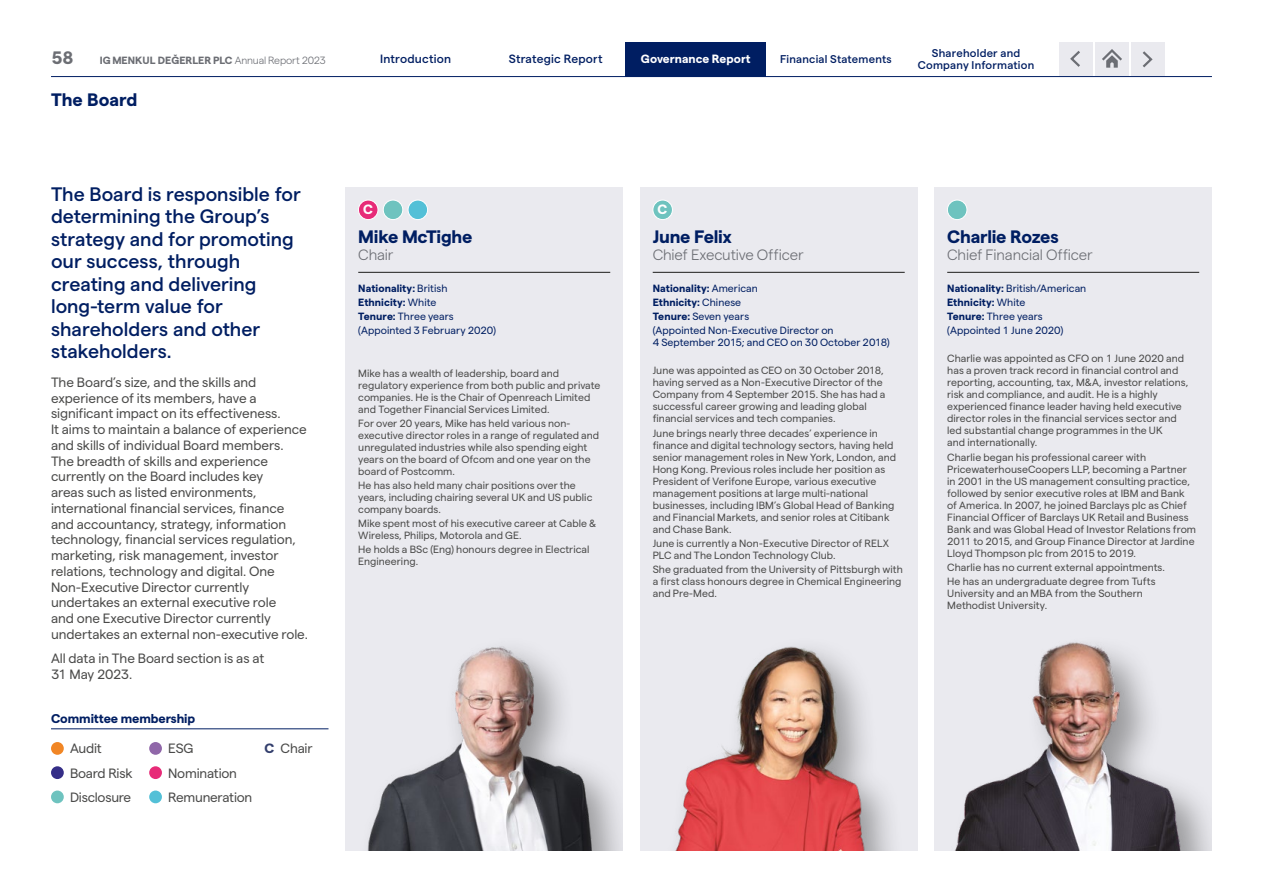
<style>
.page{position:relative;width:1263px;height:893px;background:#fff}
.page>*{position:absolute;margin:0;border:0;box-sizing:border-box;transform-origin:0 0}
.t1{font:500 19.5px/22.5px "Matter IGTF";color:#001e62}
.t2{font:700 18px "Matter IGTF";letter-spacing:-.015em;color:#001e62}
.t3{font:700 18px "Matter IGTF";color:#6c6e74}
.t4{font:300 15px "Matter IGTF";letter-spacing:-.01em;color:#6c6e74}
.t5{font:13.5px/15.8px "Matter IGTF";letter-spacing:-.005em;color:#4a4a49}
.t6{font:700 13.5px "Matter IGTF";color:#fff}
.t7{font:700 12.75px "Matter IGTF";letter-spacing:-.01em;color:#001e62}
.t8{font:500 12px "Matter IGTF";letter-spacing:.015em;color:#001e62}
.t9{font:700 12px "Matter IGTF";color:#fff}
.t10{font:500 11.25px "Matter IGTF";letter-spacing:.02em;color:#001e62}
.t11{font:10.5px/12px "Matter IGTF";letter-spacing:.005em;color:#4a4a49}
.t12{font:10.5px/14.1px "Matter IGTF";letter-spacing:.005em;color:#001e62}
.t13{font:300 10.5px "Matter IGTF";letter-spacing:-.015em;color:#6c6e74}
.s1{font-weight:700}
.s2{font-family:"Matter";font-weight:700}
.s3{font-weight:700;color:#333f6d}
</style>
<div class="page">
<div style="left:345px;top:187px;width:278px;height:663px;background:#eaeaef"></div>
<img style="left:367px;top:646px;width:253px;height:204px">
<div style="left:934px;top:187px;width:278px;height:663px;background:#eaeaef"></div>
<img style="left:955px;top:642px;width:255px;height:208px">
<div style="left:640px;top:187px;width:277px;height:663px;background:#eaeaef"></div>
<img style="left:675px;top:646px;width:216px;height:204px">
<div style="left:626px;top:42px;width:140px;height:34px;background:#001e62"></div>
<hr style="left:51px;top:76px;width:1161px;height:1px;background:#001e62">
<hr style="left:358px;top:272px;width:252px;height:1px;background:#1d1d1b">
<div style="left:358px;top:200px;width:20px;height:20px;background:#e72b78;border-radius:50%"></div>
<div style="left:358px;top:200px;width:20px;height:20px;border:1px solid #fff;border-radius:50%"></div>
<div style="left:383px;top:200px;width:20px;height:20px;background:#6ec3bf;border-radius:50%"></div>
<div style="left:383px;top:200px;width:20px;height:20px;border:1px solid #fff;border-radius:50%"></div>
<div style="left:408px;top:200px;width:20px;height:20px;background:#53c0d7;border-radius:50%"></div>
<div style="left:408px;top:200px;width:20px;height:20px;border:1px solid #fff;border-radius:50%"></div>
<hr style="left:653px;top:272px;width:252px;height:1px;background:#1d1d1b">
<div style="left:653px;top:200px;width:19px;height:20px;background:#6ec3bf;border-radius:50%"></div>
<div style="left:653px;top:200px;width:20px;height:20px;border:1px solid #fff;border-radius:50%"></div>
<hr style="left:947px;top:272px;width:252px;height:1px;background:#1d1d1b">
<div style="left:947px;top:200px;width:20px;height:20px;background:#6ec3bf;border-radius:50%"></div>
<div style="left:947px;top:200px;width:20px;height:20px;border:1px solid #fff;border-radius:50%"></div>
<hr style="left:51px;top:729px;width:277px;height:1px;background:#001e62">
<div style="left:51px;top:742px;width:13px;height:13px;background:#f18625;border-radius:50%"></div>
<div style="left:51px;top:766px;width:13px;height:13px;background:#352e87;border-radius:50%"></div>
<div style="left:51px;top:790px;width:13px;height:13px;background:#6ec3bf;border-radius:50%"></div>
<div style="left:149px;top:742px;width:13px;height:13px;background:#9067a9;border-radius:50%"></div>
<div style="left:149px;top:766px;width:13px;height:13px;background:#e72b78;border-radius:50%"></div>
<div style="left:149px;top:790px;width:13px;height:13px;background:#53c0d7;border-radius:50%"></div>
<div style="left:1095px;top:43px;width:34px;height:33px;background:#eaeaef"></div>
<svg style="left:1102px;top:49px;width:20px;height:19px"></svg>
<div style="left:1059px;top:43px;width:33px;height:33px;background:#eaeaef"></div>
<svg style="left:1070px;top:51px;width:10px;height:16px"></svg>
<div style="left:1131px;top:43px;width:34px;height:33px;background:#eaeaef"></div>
<svg style="left:1142px;top:51px;width:11px;height:17px"></svg>
<h2 class="t3" style="left:51px;top:44px;width:24px">58</h2>
<p class="t13" style="left:100px;top:52px;width:228px"><span class="s1">IG</span> <span class="s2">MENKUL DEĞERLER</span> <span class="s1">PLC</span> Annual Report 2023</p>
<h2 class="t2" style="left:51px;top:86px;width:88px">The Board</h2>
<h1 class="t1" style="left:51px;top:181px;width:251px">The Board is responsible for determining the Group’s strategy and for promoting our success, through creating and delivering long-term value for shareholders and other stakeholders.</h1>
<p class="t5" style="left:51px;top:373px;width:258px">The Board’s size, and the skills and experience of its members, have a significant impact on its effectiveness.<br>It aims to maintain a balance of experience and skills of individual Board members.<br>The breadth of skills and experience currently on the Board includes key<br>areas such as listed environments, international financial services, finance and accountancy, strategy, information technology, financial services regulation, marketing, risk management, investor relations, technology and digital. One Non-Executive Director currently undertakes an external executive role<br>and one Executive Director currently undertakes an external non-executive role.</p>
<p class="t5" style="left:51px;top:649px;width:215px">All data in The Board section is as at<br>31 May 2023.</p>
<p class="t7" style="left:51px;top:709px;width:146px">Committee membership</p>
<p class="t5" style="left:70px;top:735px;width:64px;line-height:24.3px">Audit<br>Board Risk<br>Disclosure</p>
<p class="t5" style="left:168px;top:735px;width:86px;line-height:24.3px">ESG<br>Nomination<br>Remuneration</p>
<p class="t5" style="left:264px;top:739px;width:50px"><span class="s3">C</span> Chair</p>
<p class="t8" style="left:380px;top:50px;width:72px">Introduction</p>
<p class="t8" style="left:509px;top:50px;width:95px">Strategic Report</p>
<p class="t9" style="left:641px;top:50px;width:111px">Governance Report</p>
<p class="t10" style="left:780px;top:51px;width:113px">Financial Statements</p>
<p class="t10" style="left:932px;top:45px;width:90px">Shareholder and</p>
<p class="t10" style="left:918px;top:57px;width:118px">Company Information</p>
<p class="t6" style="left:363px;top:199px;width:11px">C</p>
<h2 class="t2" style="left:358px;top:224px;width:116px">Mike McTighe</h2>
<h3 class="t4" style="left:358px;top:244px;width:37px">Chair</h3>
<p class="t12" style="left:358px;top:280px;width:139px"><span class="s1">Nationality:</span> British<br><span class="s1">Ethnicity:</span> White<br><span class="s1">Tenure:</span> Three years (Appointed 3 February 2020)</p>
<p class="t11" style="left:358px;top:366px;width:244px">Mike has a wealth of leadership, board and regulatory experience from both public and private companies. He is the Chair of Openreach Limited and Together Financial Services Limited.</p>
<p class="t11" style="left:358px;top:416px;width:242px">For over 20 years, Mike has held various non&shy;executive director roles in a range of regulated and unregulated industries while also spending eight years on the board of Ofcom and one year on the board of Postcomm.</p>
<p class="t11" style="left:358px;top:478px;width:236px">He has also held many chair positions over the years, including chairing several UK and US public company boards.</p>
<p class="t11" style="left:358px;top:516px;width:239px">Mike spent most of his executive career at Cable &amp;<br>Wireless, Philips, Motorola and GE.</p>
<p class="t11" style="left:358px;top:542px;width:233px">He holds a BSc (Eng) honours degree in Electrical<br>Engineering.</p>
<p class="t6" style="left:658px;top:199px;width:11px">C</p>
<h2 class="t2" style="left:653px;top:224px;width:81px">June Felix</h2>
<h3 class="t4" style="left:653px;top:244px;width:152px">Chief Executive Officer</h3>
<p class="t12" style="left:653px;top:280px;width:182px"><span class="s1">Nationality:</span> American<br><span class="s1">Ethnicity:</span> Chinese<br><span class="s1">Tenure:</span> Seven years<br>(Appointed Non-Executive Director on</p>
<p class="t12" style="left:653px;top:335px;width:239px">4 September 2015; and CEO on 30 October 2018)</p>
<p class="t11" style="left:653px;top:364px;width:234px">June was appointed as CEO on 30 October 2018, having served as a Non-Executive Director of the Company from 4 September 2015. She has had a successful career growing and leading global financial services and tech companies.</p>
<p class="t11" style="left:653px;top:426px;width:245px">June brings nearly three decades’ experience in finance and digital technology sectors, having held senior management roles in New York, London, and Hong Kong. Previous roles include her position as President of Verifone Europe, various executive management positions at large multi-national businesses, including IBM’s Global Head of Banking and Financial Markets, and senior roles at Citibank and Chase Bank.</p>
<p class="t11" style="left:653px;top:536px;width:238px">June is currently a Non-Executive Director of RELX<br>PLC and The London Technology Club.</p>
<p class="t11" style="left:653px;top:562px;width:252px">She graduated from the University of Pittsburgh with a first class honours degree in Chemical Engineering and Pre-Med.</p>
<h2 class="t2" style="left:947px;top:224px;width:113px">Charlie Rozes</h2>
<h3 class="t4" style="left:947px;top:244px;width:147px">Chief Financial Officer</h3>
<p class="t12" style="left:947px;top:280px;width:141px"><span class="s1">Nationality:</span> British/American<br><span class="s1">Ethnicity:</span> White<br><span class="s1">Tenure:</span> Three years (Appointed 1 June 2020)</p>
<p class="t11" style="left:947px;top:352px;width:243px">Charlie was appointed as CFO on 1 June 2020 and has a proven track record in financial control and reporting, accounting, tax, M&amp;A, investor relations, risk and compliance, and audit. He is a highly experienced finance leader having held executive director roles in the financial services sector and led substantial change programmes in the UK<br>and internationally.</p>
<p class="t11" style="left:947px;top:450px;width:250px">Charlie began his professional career with PricewaterhouseCoopers LLP, becoming a Partner in 2001 in the US management consulting practice, followed by senior executive roles at IBM and Bank of America. In 2007, he joined Barclays plc as Chief Financial Officer of Barclays UK Retail and Business Bank and was Global Head of Investor Relations from 2011 to 2015, and Group Finance Director at Jardine Lloyd Thompson plc from 2015 to 2019.</p>
<p class="t11" style="left:947px;top:559px;width:219px;line-height:14.1px">Charlie has no current external appointments.<br>He has an undergraduate degree from Tufts</p>
<p class="t11" style="left:947px;top:586px;width:197px">University and an MBA from the Southern<br>Methodist University.</p>
</div>
